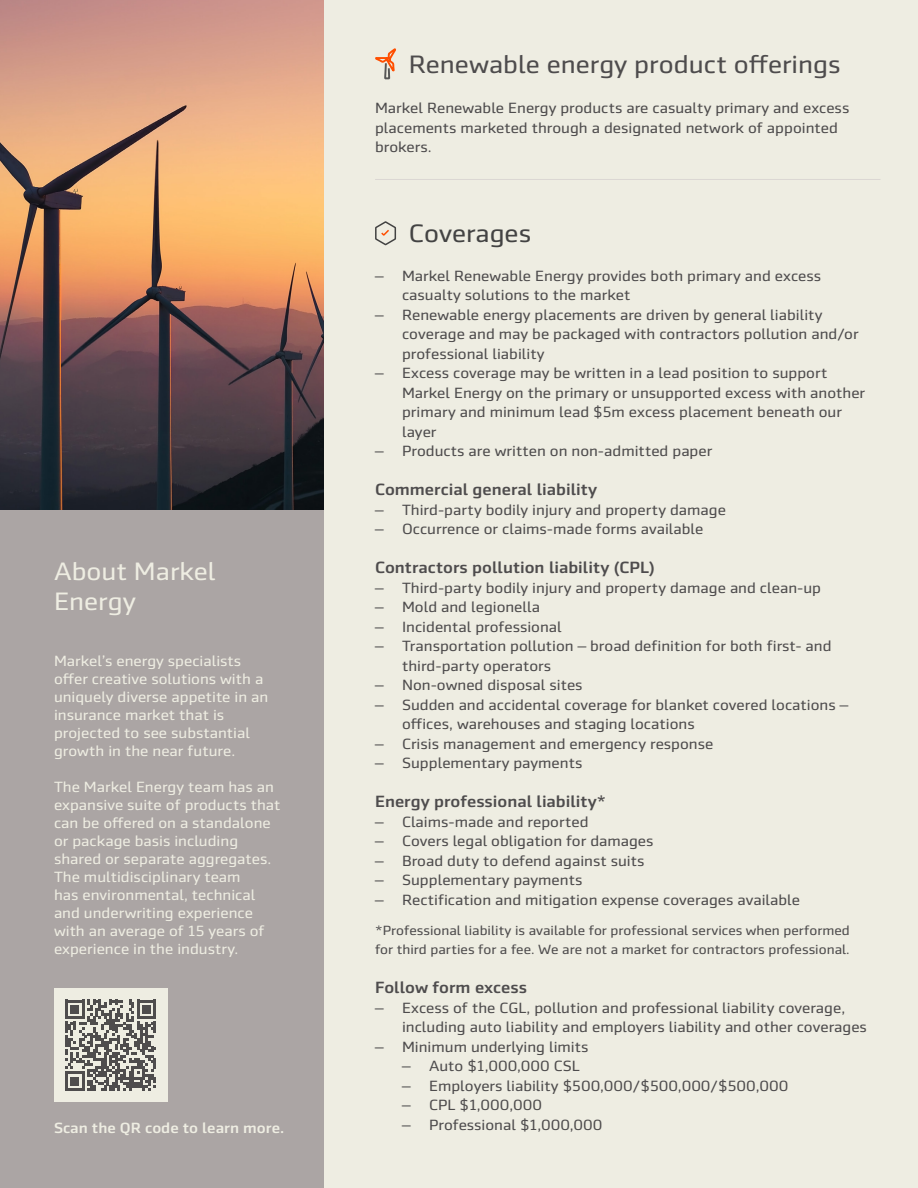
<style>
.page{position:relative;width:918px;height:1188px;background:#eeede2}
.page>*{position:absolute;margin:0;border:0;box-sizing:border-box;transform-origin:0 0}
.t1{font:25.5px "Markel Sans";color:#4e4c4d}
.t2{font:25.5px/30.6px "Markel Sans";color:#eeede2}
.t3{font:25.5px "Markel Sans";color:#434343}
.t4{font:500 16.5px "Markel Sans";color:#4e4c4d}
.t5{font:15px/19.5px "Markel Sans";color:#4e4c4d}
.t6{font:15px/18px "Markel Sans";color:#eeede2}
.t7{font:500 15px "Markel Sans";color:#eeede2}
.t8{font:13.5px/19.5px "Markel Sans";color:#4e4c4d}
</style>
<div class="page">
<img style="left:0;top:0;width:324px;height:511px">
<div style="left:0;top:511px;width:324px;height:677px;background:#aba5a4"></div>
<hr style="left:375px;top:179px;width:505px;height:1px;background:#dbd7d3">
<div style="left:54px;top:989px;width:113px;height:113px;background:#eeede2"></div>
<svg style="left:65px;top:1000px;width:91px;height:91px"></svg>
<svg style="left:375px;top:221px;width:21px;height:24px"></svg>
<svg style="left:375px;top:48px;width:21px;height:31px"></svg>
<p class="t2" style="left:54px;top:556px;width:163px">About Markel<br>Energy</p>
<p class="t6" style="left:54px;top:652px;width:189px">Markel’s energy specialists</p>
<p class="t6" style="left:54px;top:670px;width:211px">offer creative solutions with a</p>
<p class="t6" style="left:54px;top:688px;width:216px">uniquely diverse appetite in an</p>
<p class="t6" style="left:54px;top:706px;width:172px">insurance market that is</p>
<p class="t6" style="left:54px;top:724px;width:198px">projected to see substantial</p>
<p class="t6" style="left:54px;top:742px;width:183px">growth in the near future.</p>
<p class="t6" style="left:54px;top:778px;width:228px">The Markel Energy team has an expansive suite of products that can be offered on a standalone or package basis including shared or separate aggregates.<br>The multidisciplinary team<br>has environmental, technical and underwriting experience with an average of 15 years of experience in the industry.</p>
<p class="t7" style="left:54px;top:1120px;width:232px">Scan the QR code to learn more.</p>
<p class="t1" style="left:409px;top:51px;width:433px">Renewable energy product offerings</p>
<p class="t5" style="left:375px;top:99px;width:476px">Markel Renewable Energy products are casualty primary and excess placements marketed through a designated network of appointed brokers.</p>
<p class="t3" style="left:409px;top:219px;width:124px">Coverages</p>
<p class="t5" style="left:402px;top:266px;width:421px;text-indent:-27px">– Markel Renewable Energy provides both primary and excess casualty solutions to the market</p>
<p class="t5" style="left:402px;top:305px;width:458px;text-indent:-27px">– Renewable energy placements are driven by general liability coverage and may be packaged with contractors pollution and/or professional liability</p>
<p class="t5" style="left:402px;top:363px;width:465px;text-indent:-27px">– Excess coverage may be written in a lead position to support Markel Energy on the primary or unsupported excess with another primary and minimum lead $5m excess placement beneath our layer</p>
<p class="t5" style="left:375px;top:441px;width:339px">– Products are written on non-admitted paper</p>
<p class="t4" style="left:375px;top:480px;width:224px">Commercial general liability</p>
<p class="t5" style="left:375px;top:500px;width:352px">– Third-party bodily injury and property damage</p>
<p class="t5" style="left:375px;top:519px;width:330px">– Occurrence or claims-made forms available</p>
<p class="t4" style="left:375px;top:558px;width:281px">Contractors pollution liability (CPL)</p>
<p class="t5" style="left:375px;top:578px;width:448px">– Third-party bodily injury and property damage and clean-up</p>
<p class="t5" style="left:375px;top:597px;width:167px">– Mold and legionella</p>
<p class="t5" style="left:375px;top:617px;width:188px">– Incidental professional</p>
<p class="t5" style="left:402px;top:636px;width:431px;text-indent:-27px">– Transportation pollution – broad definition for both first- and third-party operators</p>
<p class="t5" style="left:375px;top:675px;width:209px">– Non-owned disposal sites</p>
<p class="t5" style="left:402px;top:695px;width:448px;text-indent:-27px">– Sudden and accidental coverage for blanket covered locations – offices, warehouses and staging locations</p>
<p class="t5" style="left:375px;top:734px;width:340px">– Crisis management and emergency response</p>
<p class="t5" style="left:375px;top:753px;width:209px">– Supplementary payments</p>
<p class="t4" style="left:375px;top:792px;width:232px">Energy professional liability*</p>
<p class="t5" style="left:375px;top:812px;width:215px">– Claims-made and reported</p>
<p class="t5" style="left:375px;top:831px;width:280px">– Covers legal obligation for damages</p>
<p class="t5" style="left:375px;top:851px;width:271px">– Broad duty to defend against suits</p>
<p class="t5" style="left:375px;top:870px;width:209px">– Supplementary payments</p>
<p class="t5" style="left:375px;top:890px;width:427px">– Rectification and mitigation expense coverages available</p>
<p class="t8" style="left:375px;top:920px;width:476px">*Professional liability is available for professional services when performed for third parties for a fee. We are not a market for contractors professional.</p>
<p class="t4" style="left:375px;top:978px;width:153px">Follow form excess</p>
<p class="t5" style="left:402px;top:998px;width:466px;text-indent:-27px">– Excess of the CGL, pollution and professional liability coverage, including auto liability and employers liability and other coverages</p>
<p class="t5" style="left:375px;top:1037px;width:215px">– Minimum underlying limits</p>
<p class="t5" style="left:402px;top:1056px;width:179px">– Auto $1,000,000 CSL</p>
<p class="t5" style="left:402px;top:1076px;width:388px">– Employers liability $500,000/$500,000/$500,000</p>
<p class="t5" style="left:402px;top:1095px;width:142px">– CPL $1,000,000</p>
<p class="t5" style="left:402px;top:1115px;width:202px">– Professional $1,000,000</p>
</div>
